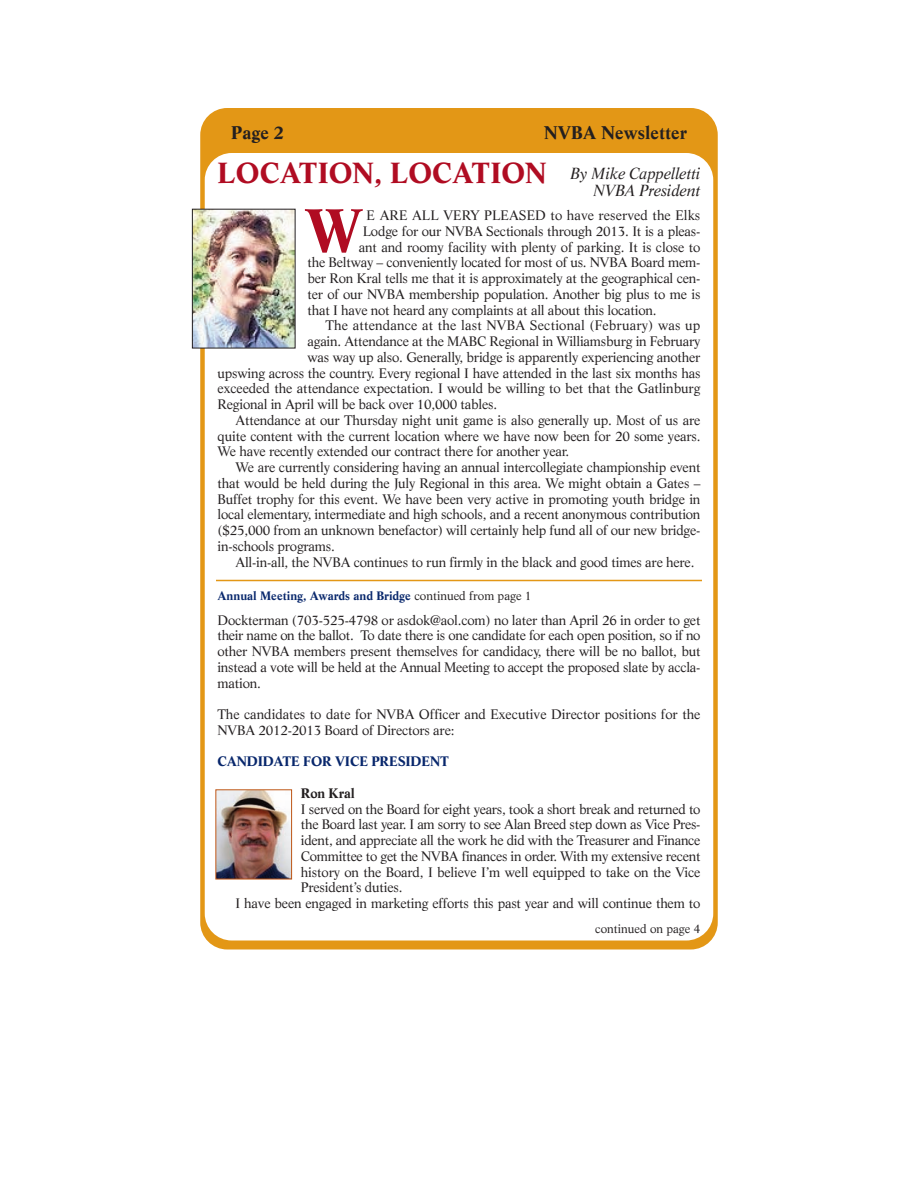
<style>
.page{position:relative;width:918px;height:1188px;background:#fff}
.page>*{position:absolute;margin:0;border:0;box-sizing:border-box;transform-origin:0 0}
.t1{font:700 60px "Life";color:#b00c22}
.t2{font:700 28.5px "Life";color:#b00c22}
.t3{font:700 18px "Life";color:#231f20}
.t4{font:italic 15.75px/17.2px "Life";letter-spacing:-.015em;color:#231f20;text-align:right}
.t5{font:13.5px/15.8px "Life";letter-spacing:-.015em;color:#231f20;text-align:justify}
.t6{font:13.5px "Life";letter-spacing:.01em;color:#231f20}
.t7{font:13.5px "Life";letter-spacing:.005em;color:#231f20}
.t8{font:700 13.5px "Life";letter-spacing:-.015em;color:#08276c}
.t9{font:700 13.5px "Life";letter-spacing:-.015em;color:#231f20}
.t10{font:700 12px "Life";color:#08276c}
.t11{font:12px "Life";color:#231f20}
.s1{font-weight:400;color:#231f20}
</style>
<div class="page">
<div style="left:200px;top:108px;width:518px;height:842px;background:#e39716;border-radius:27px"></div>
<div style="left:205px;top:153px;width:508px;height:787px;background:#fff;border-radius:27px"></div>
<img style="left:194px;top:211px;width:100px;height:135px">
<div style="left:192px;top:209px;width:104px;height:139px;border:1px solid #231f20"></div>
<hr style="left:216px;top:580px;width:486px;height:1px;background:#e39716">
<img style="left:217px;top:791px;width:73px;height:86px">
<div style="left:215px;top:789px;width:77px;height:90px;border:1px solid #be5616"></div>
<h3 class="t3" style="left:231px;top:126px;width:55px">Page 2</h3>
<h3 class="t3" style="left:544px;top:126px;width:144px">NVBA Newsletter</h3>
<h2 class="t2" style="left:218px;top:162px;width:331px">LOCATION, LOCATION</h2>
<p class="t4" style="left:570px;top:166px;width:132px">By Mike Cappelletti<br>NVBA President</p>
<h1 class="t1" style="left:304px;top:207px;width:61px">W</h1>
<p class="t7" style="left:367px;top:210px;width:335px">E ARE ALL VERY PLEASED to have reserved the Elks</p>
<p class="t5" style="left:363px;top:224px;width:339px">Lodge for our NVBA Sectionals through 2013. It is a pleas-</p>
<p class="t5" style="left:359px;top:240px;width:343px">ant and roomy facility with plenty of parking. It is close to</p>
<p class="t5" style="left:307px;top:256px;width:394px">the Beltway – conveniently located for most of us. NVBA Board mem-</p>
<p class="t5" style="left:307px;top:272px;width:395px">ber Ron Kral tells me that it is approximately at the geographical cen-</p>
<p class="t5" style="left:307px;top:287px;width:394px">ter of our NVBA membership population. Another big plus to me is</p>
<p class="t5" style="left:308px;top:303px;width:351px">that I have not heard any complaints at all about this location.</p>
<p class="t6" style="left:326px;top:320px;width:377px">The attendance at the last NVBA Sectional (February) was up</p>
<p class="t5" style="left:308px;top:335px;width:395px">again. Attendance at the MABC Regional in Williamsburg in February</p>
<p class="t5" style="left:308px;top:350px;width:395px">was way up also. Generally, bridge is apparently experiencing another</p>
<p class="t5" style="left:218px;top:366px;width:484px">upswing across the country. Every regional I have attended in the last six months has</p>
<p class="t5" style="left:218px;top:382px;width:484px">exceeded the attendance expectation. I would be willing to bet that the Gatlinburg</p>
<p class="t5" style="left:218px;top:398px;width:281px">Regional in April will be back over 10,000 tables.</p>
<p class="t5" style="left:236px;top:413px;width:467px">Attendance at our Thursday night unit game is also generally up. Most of us are</p>
<p class="t5" style="left:218px;top:429px;width:484px">quite content with the current location where we have now been for 20 some years.</p>
<p class="t5" style="left:218px;top:445px;width:353px">We have recently extended our contract there for another year.</p>
<p class="t5" style="left:236px;top:461px;width:467px">We are currently considering having an annual intercollegiate championship event</p>
<p class="t5" style="left:218px;top:476px;width:484px">that would be held during the July Regional in this area. We might obtain a Gates –</p>
<p class="t5" style="left:218px;top:492px;width:484px">Buffet trophy for this event. We have been very active in promoting youth bridge in</p>
<p class="t5" style="left:218px;top:508px;width:484px">local elementary, intermediate and high schools, and a recent anonymous contribution</p>
<p class="t5" style="left:218px;top:524px;width:485px">($25,000 from an unknown benefactor) will certainly help fund all of our new bridge-</p>
<p class="t5" style="left:218px;top:539px;width:119px">in-schools programs.</p>
<p class="t5" style="left:236px;top:555px;width:460px">All-in-all, the NVBA continues to run firmly in the black and good times are here.</p>
<p class="t10" style="left:218px;top:591px;width:316px">Annual Meeting, Awards and Bridge <span class="s1">continued from page 1</span></p>
<p class="t5" style="left:217px;top:613px;width:485px">Dockterman (703-525-4798 or asdok@aol.com) no later than April 26 in order to get their name on the ballot. To date there is one candidate for each open position, so if no other NVBA members present themselves for candidacy, there will be no ballot, but instead a vote will be held at the Annual Meeting to accept the proposed slate by accla&shy;mation.</p>
<p class="t5" style="left:217px;top:708px;width:484px">The candidates to date for NVBA Officer and Executive Director positions for the<br>NVBA 2012-2013 Board of Directors are:</p>
<p class="t8" style="left:217px;top:756px;width:233px">CANDIDATE FOR VICE PRESIDENT</p>
<p class="t9" style="left:301px;top:788px;width:55px">Ron Kral</p>
<p class="t5" style="left:301px;top:802px;width:401px">I served on the Board for eight years, took a short break and returned to</p>
<p class="t5" style="left:301px;top:818px;width:401px">the Board last year. I am sorry to see Alan Breed step down as Vice Pres-</p>
<p class="t5" style="left:301px;top:834px;width:401px">ident, and appreciate all the work he did with the Treasurer and Finance</p>
<p class="t5" style="left:301px;top:849px;width:401px">Committee to get the NVBA finances in order. With my extensive recent</p>
<p class="t5" style="left:301px;top:865px;width:401px">history on the Board, I believe I’m well equipped to take on the Vice</p>
<p class="t5" style="left:301px;top:881px;width:103px">President’s duties.</p>
<p class="t5" style="left:235px;top:897px;width:467px">I have been engaged in marketing efforts this past year and will continue them to</p>
<p class="t11" style="left:595px;top:923px;width:107px">continued on page 4</p>
</div>
